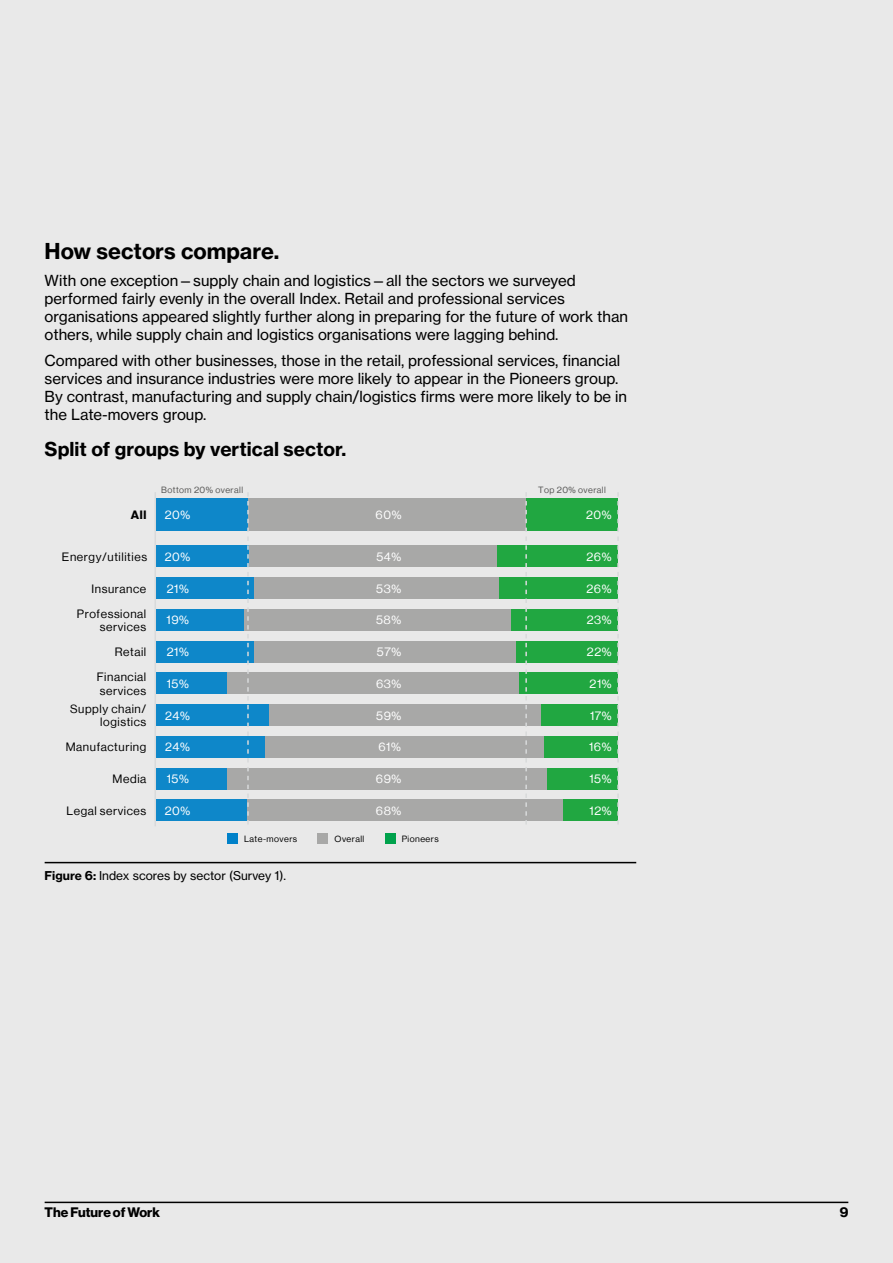
<style>
.page{position:relative;width:893px;height:1263px;background:#e9e9e9}
.page>*{position:absolute;margin:0;border:0;box-sizing:border-box;transform-origin:0 0}
.t1{font:700 21.6px "Verizon NHGTX";color:#000}
.t2{font:700 18.9px "Verizon NHGTX";color:#000}
.t3{font:15px/18px "Verizon NHGTX";color:#000}
.t4{font:700 13.5px "Verizon NHGDS";color:#000}
.t5{font:12px "Verizon NHGTX";color:#000}
.t6{font:11.85px/13.4px "Verizon NHGDS";letter-spacing:.05em;color:#000;text-align:right}
.t7{font:11.85px "Verizon NHGDS";letter-spacing:.05em;color:#fff}
.t8{font:700 11.85px "Verizon NHGDS";color:#000}
.t9{font:8.85px "Verizon NHGDS";letter-spacing:.05em;color:#575756}
.t10{font:8.85px "Verizon NHGDS";letter-spacing:.05em;color:#000}
.s1{font-weight:700}
</style>
<div class="page">
<hr style="left:45px;top:862px;width:591px;height:1px;background:#000">
<div style="left:192px;top:546px;width:378px;height:21px;background:#a8a8a7"></div>
<div style="left:156px;top:546px;width:93px;height:21px;background:#0e87c9"></div>
<div style="left:497px;top:546px;width:121px;height:21px;background:#21a741"></div>
<div style="left:192px;top:578px;width:378px;height:21px;background:#a8a8a7"></div>
<div style="left:156px;top:578px;width:97px;height:21px;background:#0e87c9"></div>
<div style="left:500px;top:578px;width:118px;height:21px;background:#21a741"></div>
<div style="left:192px;top:609px;width:378px;height:21px;background:#a8a8a7"></div>
<div style="left:156px;top:609px;width:88px;height:21px;background:#0e87c9"></div>
<div style="left:511px;top:609px;width:107px;height:21px;background:#21a741"></div>
<div style="left:192px;top:641px;width:378px;height:21px;background:#a8a8a7"></div>
<div style="left:156px;top:641px;width:98px;height:21px;background:#0e87c9"></div>
<div style="left:517px;top:641px;width:101px;height:21px;background:#21a741"></div>
<div style="left:192px;top:673px;width:378px;height:21px;background:#a8a8a7"></div>
<div style="left:156px;top:673px;width:71px;height:21px;background:#0e87c9"></div>
<div style="left:519px;top:673px;width:99px;height:21px;background:#21a741"></div>
<div style="left:192px;top:705px;width:378px;height:21px;background:#a8a8a7"></div>
<div style="left:156px;top:705px;width:113px;height:21px;background:#0e87c9"></div>
<div style="left:541px;top:705px;width:77px;height:21px;background:#21a741"></div>
<div style="left:192px;top:736px;width:378px;height:21px;background:#a8a8a7"></div>
<div style="left:156px;top:736px;width:109px;height:21px;background:#0e87c9"></div>
<div style="left:544px;top:736px;width:74px;height:21px;background:#21a741"></div>
<div style="left:192px;top:768px;width:378px;height:21px;background:#a8a8a7"></div>
<div style="left:156px;top:768px;width:71px;height:21px;background:#0e87c9"></div>
<div style="left:547px;top:768px;width:71px;height:21px;background:#21a741"></div>
<div style="left:192px;top:800px;width:378px;height:21px;background:#a8a8a7"></div>
<div style="left:156px;top:800px;width:91px;height:21px;background:#0e87c9"></div>
<div style="left:564px;top:800px;width:54px;height:21px;background:#21a741"></div>
<div style="left:192px;top:498px;width:378px;height:33px;background:#a8a8a7"></div>
<div style="left:156px;top:498px;width:92px;height:33px;background:#0e87c9"></div>
<div style="left:526px;top:498px;width:92px;height:33px;background:#21a741"></div>
<div style="left:227px;top:833px;width:11px;height:11px;background:#0081c9"></div>
<div style="left:318px;top:833px;width:10px;height:11px;background:#a8a8a7"></div>
<div style="left:385px;top:833px;width:10px;height:11px;background:#00a24c"></div>
<svg style="left:617px;top:492px;width:2px;height:332px"></svg>
<svg style="left:525px;top:492px;width:2px;height:332px"></svg>
<svg style="left:247px;top:492px;width:2px;height:332px"></svg>
<hr style="left:155px;top:492px;width:1px;height:334px;background:#d8dadb">
<hr style="left:45px;top:1201px;width:803px;height:2px;background:#000">
<h1 class="t1" style="left:45px;top:238px;width:236px">How sectors compare.</h1>
<p class="t3" style="left:45px;top:271px;width:585px">With one exception—supply chain and logistics—all the sectors we surveyed performed fairly evenly in the overall Index. Retail and professional services organisations appeared slightly further along in preparing for the future of work than others, while supply chain and logistics organisations were lagging behind.</p>
<p class="t3" style="left:45px;top:352px;width:584px">Compared with other businesses, those in the retail, professional services, financial services and insurance industries were more likely to appear in the Pioneers group.<br>By contrast, manufacturing and supply chain/logistics firms were more likely to be in the Late-movers group.</p>
<p class="t2" style="left:45px;top:437px;width:303px">Split of groups by vertical sector.</p>
<p class="t9" style="left:161px;top:485px;width:83px">Bottom 20% overall</p>
<p class="t9" style="left:538px;top:485px;width:69px">Top 20% overall</p>
<p class="t8" style="left:131px;top:508px;width:17px">All</p>
<p class="t7" style="left:165px;top:508px;width:27px">20%</p>
<p class="t7" style="left:376px;top:508px;width:27px">60%</p>
<p class="t7" style="left:586px;top:508px;width:27px">20%</p>
<p class="t6" style="left:62px;top:550px;width:87px">Energy/utilities</p>
<p class="t7" style="left:165px;top:550px;width:27px">20%</p>
<p class="t7" style="left:376px;top:550px;width:26px">54%</p>
<p class="t7" style="left:586px;top:550px;width:27px">26%</p>
<p class="t6" style="left:91px;top:582px;width:56px">Insurance</p>
<p class="t7" style="left:167px;top:582px;width:24px">21%</p>
<p class="t7" style="left:376px;top:582px;width:26px">53%</p>
<p class="t7" style="left:586px;top:582px;width:27px">26%</p>
<p class="t6" style="left:77px;top:607px;width:71px">Professional services</p>
<p class="t7" style="left:167px;top:613px;width:24px">19%</p>
<p class="t7" style="left:376px;top:613px;width:27px">58%</p>
<p class="t7" style="left:587px;top:613px;width:26px">23%</p>
<p class="t6" style="left:115px;top:645px;width:33px">Retail</p>
<p class="t7" style="left:167px;top:645px;width:24px">21%</p>
<p class="t7" style="left:377px;top:645px;width:26px">57%</p>
<p class="t7" style="left:587px;top:645px;width:26px">22%</p>
<p class="t6" style="left:97px;top:669px;width:51px;line-height:14.2px;text-align:left">Financial services</p>
<p class="t7" style="left:167px;top:677px;width:24px">15%</p>
<p class="t7" style="left:376px;top:677px;width:27px">63%</p>
<p class="t7" style="left:590px;top:677px;width:24px">21%</p>
<p class="t6" style="left:70px;top:702px;width:78px">Supply chain/ logistics</p>
<p class="t7" style="left:165px;top:709px;width:26px">24%</p>
<p class="t7" style="left:376px;top:709px;width:27px">59%</p>
<p class="t7" style="left:590px;top:709px;width:23px">17%</p>
<p class="t6" style="left:66px;top:740px;width:82px">Manufacturing</p>
<p class="t7" style="left:165px;top:740px;width:26px">24%</p>
<p class="t7" style="left:378px;top:740px;width:24px">61%</p>
<p class="t7" style="left:589px;top:740px;width:24px">16%</p>
<p class="t6" style="left:113px;top:772px;width:35px">Media</p>
<p class="t7" style="left:167px;top:772px;width:24px">15%</p>
<p class="t7" style="left:376px;top:772px;width:27px">69%</p>
<p class="t7" style="left:589px;top:772px;width:24px">15%</p>
<p class="t6" style="left:66px;top:804px;width:81px">Legal services</p>
<p class="t7" style="left:165px;top:804px;width:27px">20%</p>
<p class="t7" style="left:376px;top:804px;width:27px">68%</p>
<p class="t7" style="left:590px;top:804px;width:24px">12%</p>
<p class="t10" style="left:244px;top:833px;width:54px">Late-movers</p>
<p class="t10" style="left:335px;top:833px;width:31px">Overall</p>
<p class="t10" style="left:402px;top:833px;width:38px">Pioneers</p>
<p class="t5" style="left:45px;top:869px;width:243px"><span class="s1">Figure 6:</span> Index scores by sector (Survey 1).</p>
<p class="t4" style="left:45px;top:1205px;width:117px">The Future of Work</p>
<p class="t4" style="left:840px;top:1205px;width:10px">9</p>
</div>
